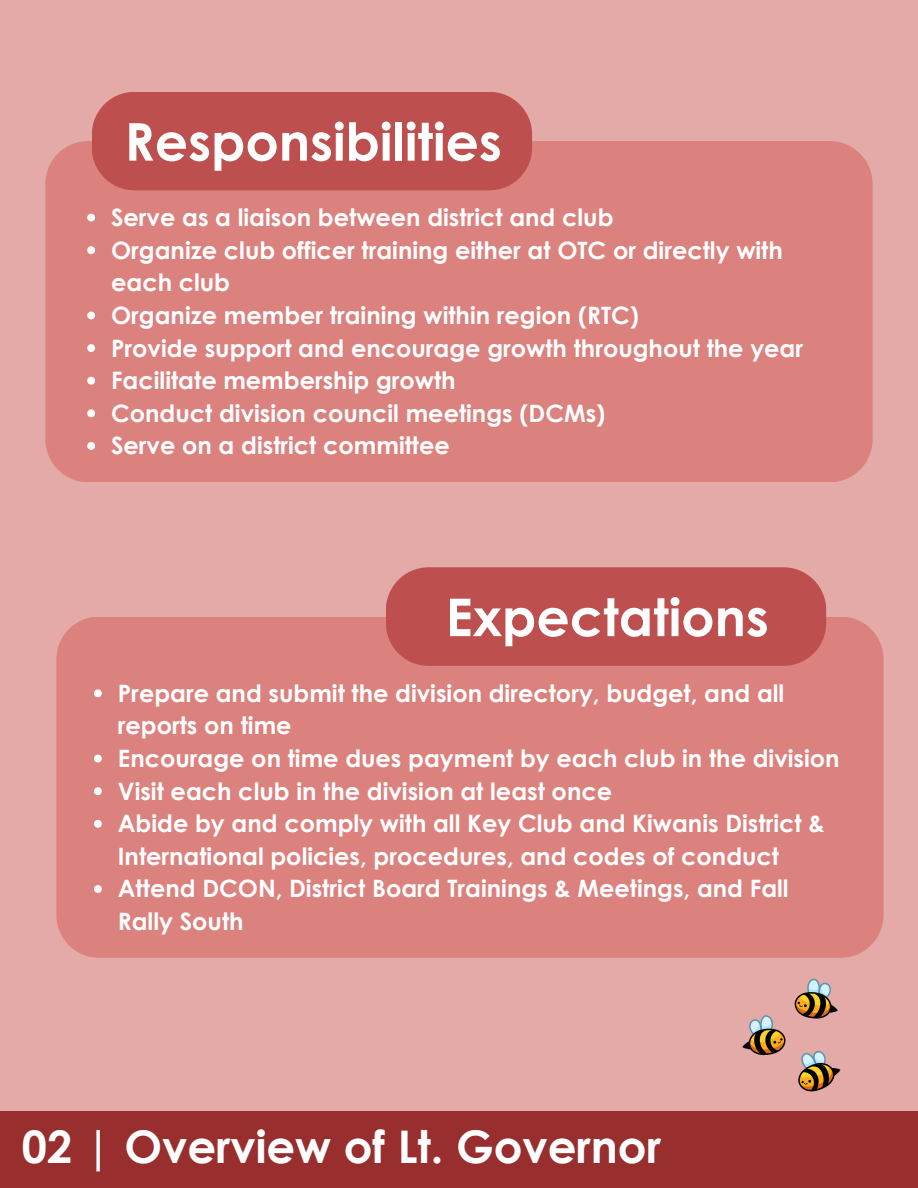
<style>
.page{position:relative;width:918px;height:1188px;background:#e4aaa8}
.page>*{position:absolute;margin:0;border:0;box-sizing:border-box;transform-origin:0 0}
.t1{font:700 52.05px "Century Gothic";color:#fff}
.t2{font:700 45px "Century Gothic";color:#fff}
.t3{font:700 24px/32.7px "Century Gothic";color:#fff}
</style>
<div class="page">
<div style="left:45px;top:141px;width:827px;height:341px;background:#db817e;border-radius:43px"></div>
<div style="left:92px;top:92px;width:440px;height:98px;background:#bd4f4f;border-radius:43px"></div>
<svg style="left:87px;top:214px;width:8px;height:8px"></svg>
<svg style="left:87px;top:246px;width:8px;height:8px"></svg>
<svg style="left:87px;top:312px;width:8px;height:7px"></svg>
<svg style="left:87px;top:344px;width:8px;height:8px"></svg>
<svg style="left:87px;top:377px;width:8px;height:8px"></svg>
<svg style="left:87px;top:409px;width:8px;height:8px"></svg>
<svg style="left:87px;top:442px;width:8px;height:8px"></svg>
<div style="left:0;top:1112px;width:918px;height:76px;background:#992e2e"></div>
<div style="left:56px;top:617px;width:827px;height:340px;background:#db817e;border-radius:43px"></div>
<div style="left:386px;top:567px;width:440px;height:99px;background:#bd4f4f;border-radius:43px"></div>
<svg style="left:94px;top:689px;width:8px;height:8px"></svg>
<svg style="left:94px;top:755px;width:8px;height:7px"></svg>
<svg style="left:94px;top:787px;width:8px;height:8px"></svg>
<svg style="left:94px;top:820px;width:8px;height:8px"></svg>
<svg style="left:94px;top:885px;width:8px;height:8px"></svg>
<svg style="left:794px;top:978px;width:44px;height:41px"></svg>
<svg style="left:798px;top:1051px;width:42px;height:41px"></svg>
<svg style="left:743px;top:1015px;width:43px;height:40px"></svg>
<p class="t1" style="left:125px;top:108px;width:379px">Responsibilities</p>
<p class="t3" style="left:111px;top:200px;width:504px">Serve as a liaison between district and club</p>
<p class="t3" style="left:111px;top:233px;width:673px">Organize club officer training either at OTC or directly with each club</p>
<p class="t3" style="left:111px;top:298px;width:529px">Organize member training within region (RTC)</p>
<p class="t3" style="left:111px;top:331px;width:693px">Provide support and encourage growth throughout the year</p>
<p class="t3" style="left:111px;top:363px;width:346px">Facilitate membership growth</p>
<p class="t3" style="left:111px;top:396px;width:496px">Conduct division council meetings (DCMs)</p>
<p class="t3" style="left:111px;top:429px;width:340px">Serve on a district committee</p>
<p class="t1" style="left:446px;top:584px;width:325px">Expectations</p>
<p class="t3" style="left:118px;top:676px;width:668px">Prepare and submit the division directory, budget, and all reports on time</p>
<p class="t3" style="left:118px;top:741px;width:723px">Encourage on time dues payment by each club in the division</p>
<p class="t3" style="left:118px;top:774px;width:496px">Visit each club in the division at least once</p>
<p class="t3" style="left:118px;top:806px;width:708px">Abide by and comply with all Key Club and Kiwanis District &amp;<br>International policies, procedures, and codes of conduct</p>
<p class="t3" style="left:118px;top:872px;width:672px">Attend DCON, District Board Trainings &amp; Meetings, and Fall<br>Rally South</p>
<p class="t2" style="left:22px;top:1118px;width:641px">02 | Overview of Lt. Governor</p>
</div>
